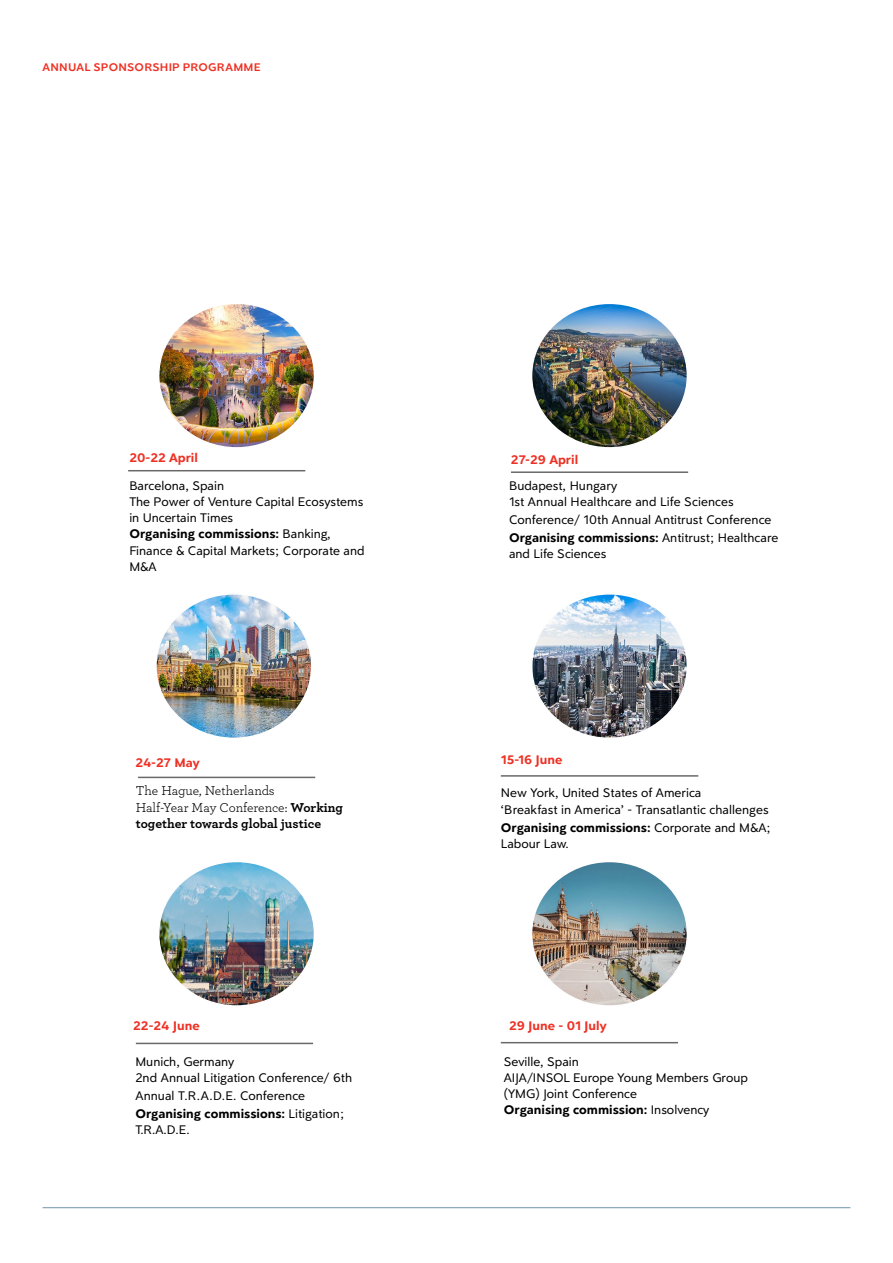
<style>
.page{position:relative;width:893px;height:1263px;background:#fff}
.page>*{position:absolute;margin:0;border:0;box-sizing:border-box;transform-origin:0 0}
.t1{font:13.5px/16.2px "Clarika Grotesque";color:#000}
.t2{font:13.5px/16.2px "Archer";letter-spacing:-.01em;color:#000}
.t3{font:700 13.5px "Clarika Grotesque";color:#ee3124}
.t4{font:600 12px "Clarika Grotesque";letter-spacing:.02em;color:#ee3124}
.s1{font-weight:700}
</style>
<div class="page">
<hr style="left:43px;top:1207px;width:807px;height:1px;background:#7094aa">
<hr style="left:128px;top:470px;width:177px;height:1px;background:#696969">
<hr style="left:501px;top:775px;width:197px;height:2px;background:#696969">
<img style="left:161px;top:306px;width:151px;height:140px">
<img style="left:534px;top:306px;width:151px;height:140px">
<hr style="left:511px;top:471px;width:177px;height:2px;background:#696969">
<hr style="left:138px;top:777px;width:177px;height:1px;background:#696969">
<img style="left:158px;top:596px;width:152px;height:140px">
<hr style="left:136px;top:1043px;width:177px;height:1px;background:#696969">
<img style="left:534px;top:596px;width:151px;height:140px">
<img style="left:161px;top:864px;width:151px;height:140px">
<img style="left:534px;top:864px;width:151px;height:140px">
<hr style="left:501px;top:1042px;width:177px;height:1px;background:#696969">
<p class="t4" style="left:43px;top:59px;width:220px">ANNUAL SPONSORSHIP PROGRAMME</p>
<p class="t3" style="left:129px;top:448px;width:70px">20-22 April</p>
<p class="t1" style="left:129px;top:477px;width:237px">Barcelona, Spain<br>The Power of Venture Capital Ecosystems in Uncertain Times<br><span class="s1">Organising commissions:</span> Banking,<br>Finance &amp; Capital Markets; Corporate and<br>M&amp;A</p>
<p class="t3" style="left:135px;top:753px;width:66px">24-27 May</p>
<p class="t2" style="left:136px;top:782px;width:209px">The Hague, Netherlands<br>Half-Year May Conference: <span class="s1">Working together towards global justice</span></p>
<p class="t3" style="left:133px;top:1017px;width:68px">22-24 June</p>
<p class="t1" style="left:135px;top:1053px;width:218px">Munich, Germany<br>2nd Annual Litigation Conference/ 6th</p>
<p class="t1" style="left:135px;top:1087px;width:210px;line-height:17.7px">Annual T.R.A.D.E. Conference<br><span class="s1">Organising commissions:</span> Litigation;</p>
<p class="t1" style="left:135px;top:1121px;width:56px">T.R.A.D.E.</p>
<p class="t3" style="left:511px;top:450px;width:69px">27-29 April</p>
<p class="t1" style="left:509px;top:477px;width:226px">Budapest, Hungary<br>1st Annual Healthcare and Life Sciences</p>
<p class="t1" style="left:509px;top:511px;width:271px;line-height:17.7px">Conference/ 10th Annual Antitrust Conference<br><span class="s1">Organising commissions:</span> Antitrust; Healthcare</p>
<p class="t1" style="left:509px;top:545px;width:99px">and Life Sciences</p>
<p class="t3" style="left:501px;top:750px;width:63px">15-16 June</p>
<p class="t1" style="left:501px;top:784px;width:271px;line-height:17.1px">New York, United States of America<br>‘Breakfast in America’ - Transatlantic challenges<br><span class="s1">Organising commissions:</span> Corporate and M&amp;A;</p>
<p class="t1" style="left:501px;top:835px;width:69px">Labour Law.</p>
<p class="t3" style="left:509px;top:1017px;width:99px">29 June - 01 July</p>
<p class="t1" style="left:504px;top:1053px;width:246px">Seville, Spain<br>AIJA/INSOL Europe Young Members Group (YMG) Joint Conference<br><span class="s1">Organising commission:</span> Insolvency</p>
</div>
